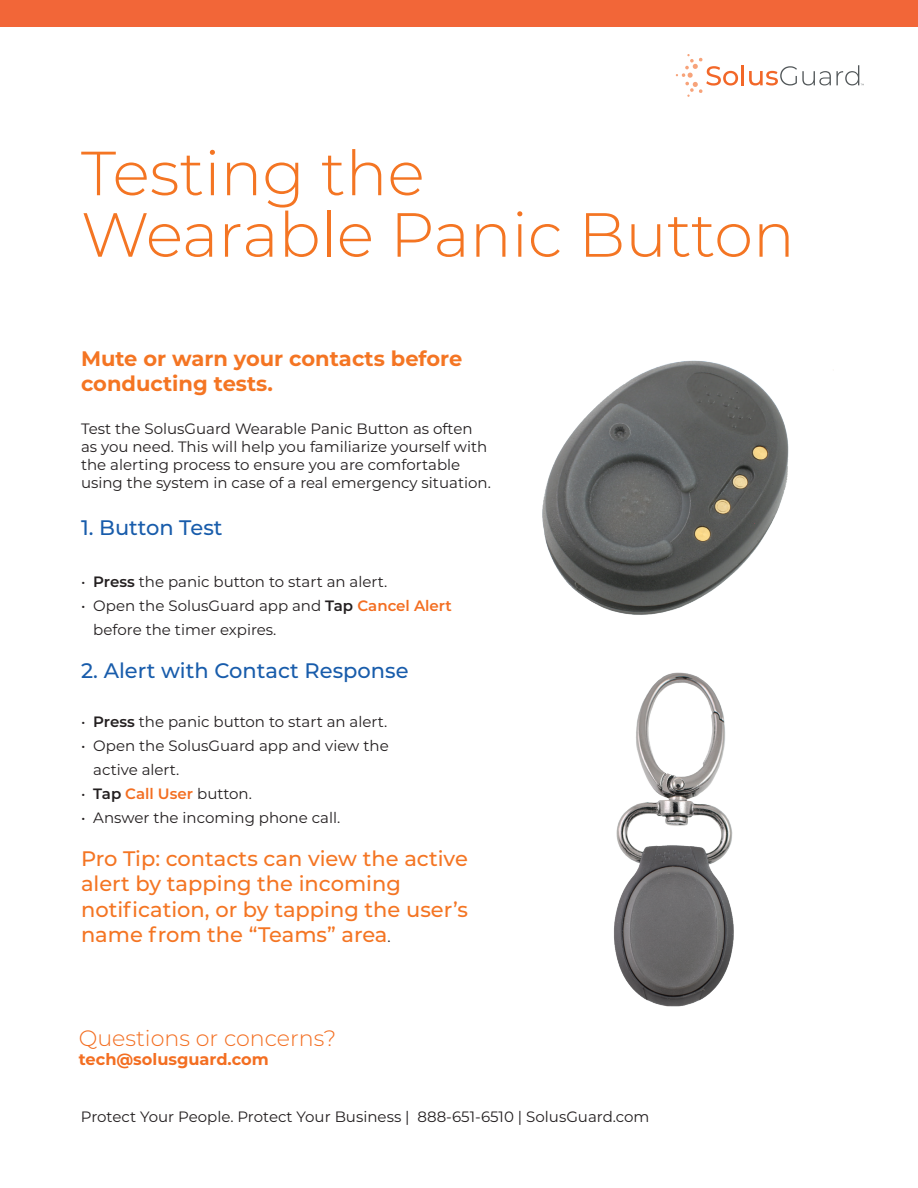
<style>
.page{position:relative;width:918px;height:1188px;background:#fff}
.page>*{position:absolute;margin:0;border:0;box-sizing:border-box;transform-origin:0 0}
.t1{font:300 62.25px/61.5px "Montserrat";color:#f47523}
.t2{font:300 22.2px "Montserrat";color:#f36e21}
.t3{font:500 21px/25.2px "Montserrat";color:#f47523}
.t4{font:700 21px/25.2px "Montserrat";color:#f47523}
.t5{font:500 21px "Montserrat";color:#185cab}
.t6{font:700 16.2px "Montserrat";color:#f36e21}
.t7{font:15px/18px "Montserrat";color:#231f20}
.s1{font-weight:600}
.s2{font-weight:600;color:#f36e21}
.s3{font-weight:400;font-size:15px;color:#231f20}
</style>
<div class="page">
<div style="left:0;top:0;width:918px;height:27px;background:#f26638"></div>
<img style="left:542px;top:360px;width:247px;height:255px">
<hr style="left:742px;top:65px;width:2px;height:20px;background:#f26728">
<svg style="left:676px;top:54px;width:62px;height:43px"></svg>
<svg style="left:749px;top:65px;width:115px;height:21px"></svg>
<img style="left:614px;top:672px;width:120px;height:335px">
<h1 class="t1" style="left:81px;top:140px;width:715px">Testing the<br>Wearable Panic Button</h1>
<h3 class="t4" style="left:81px;top:345px;width:383px">Mute or warn your contacts before conducting tests.</h3>
<p class="t7" style="left:81px;top:419px;width:411px">Test the SolusGuard Wearable Panic Button as often as you need. This will help you familiarize yourself with the alerting process to ensure you are comfortable using the system in case of a real emergency situation.</p>
<h3 class="t5" style="left:81px;top:513px;width:143px">1. Button Test</h3>
<p class="t7" style="left:81px;top:572px;width:308px">• <span class="s1">Press</span> the panic button to start an alert.</p>
<p class="t7" style="left:93px;top:593px;width:360px;line-height:24px;text-indent:-12px">• Open the SolusGuard app and <span class="s1">Tap</span> <span class="s2">Cancel Alert </span>before the timer expires.</p>
<h3 class="t5" style="left:81px;top:656px;width:329px">2. Alert with Contact Response</h3>
<p class="t7" style="left:81px;top:712px;width:308px">• <span class="s1">Press</span> the panic button to start an alert.</p>
<p class="t7" style="left:93px;top:733px;width:297px;line-height:24px;text-indent:-12px">• Open the SolusGuard app and view the active alert.</p>
<p class="t7" style="left:81px;top:784px;width:172px">• <span class="s1">Tap</span> <span class="s2">Call User</span> button.</p>
<p class="t7" style="left:81px;top:808px;width:261px">• Answer the incoming phone call.</p>
<h3 class="t3" style="left:81px;top:845px;width:388px">Pro Tip: contacts can view the active alert by tapping the incoming notification, or by tapping the user’s name from the “Teams” area<span class="s3">.</span></h3>
<h2 class="t2" style="left:79px;top:1023px;width:259px">Questions or concerns?</h2>
<p class="t6" style="left:79px;top:1048px;width:191px">tech@solusguard.com</p>
<p class="t7" style="left:81px;top:1107px;width:570px">Protect Your People. Protect Your Business | 888-651-6510 | SolusGuard.com</p>
</div>
